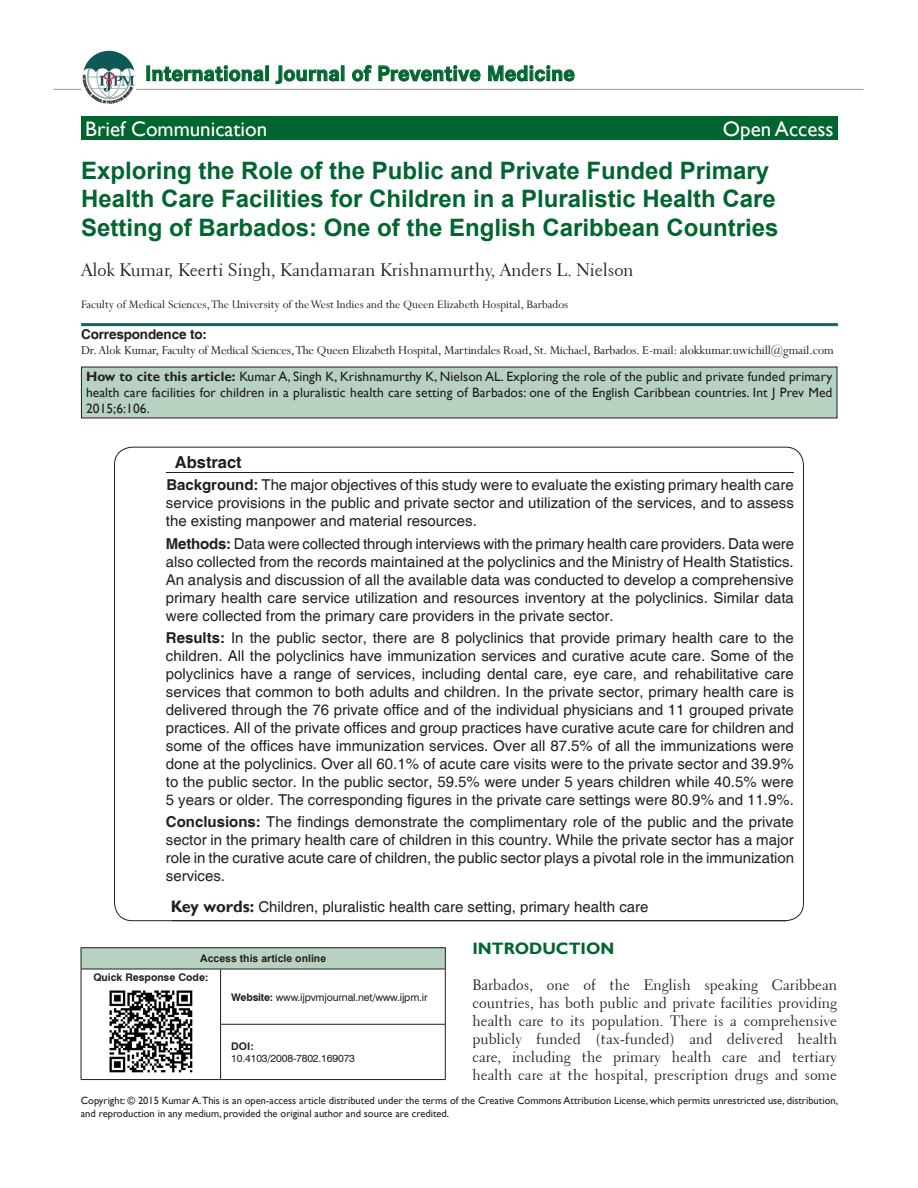
<style>
.page{position:relative;width:918px;height:1188px;background:#fff}
.page>*{position:absolute;margin:0;border:0;box-sizing:border-box;transform-origin:0 0}
.AT{font:700 24px/28.8px "Arial";color:#00652e}
.t1{font:700 21px "Corporate SBQ";color:#00652e}
.AH{font:21px "Gill Sans";color:#fff}
.AU{font:18px "Transitional 521 BT Roman A";color:#231f20}
.t2{font:700 16.5px "Gill Sans";color:#00652e}
.ABSH{font:700 16.5px "Helvetica";color:#231f20}
.ABS{font:15px/18px "Helvetica";color:#231f20;text-align:justify}
.TX{font:15px/18px "Transitional 521 BT Roman A";color:#231f20;text-align:justify}
.KWD{font:15px "Helvetica";color:#231f20}
.HIS{font:13.5px/16.2px "Gill Sans";letter-spacing:.005em;color:#231f20;text-align:justify}
.ADD{font:13.5px/15px "Perpetua";letter-spacing:-.01em;color:#231f20}
.AFF{font:12.75px "Perpetua";color:#231f20}
.Published{font:10.5px/12.6px "Gill Sans";color:#231f20}
.Web{font:10.5px "Swiss 721 BT";letter-spacing:-.015em;color:#231f20}
.DOI{font:10.5px/12.6px "Swiss 721 BT";letter-spacing:-.015em;color:#231f20}
.AAO{font:700 10.5px "Arial";color:#231f20}
.QRC{font:700 10.5px "Swiss 721 BT";color:#231f20}
.s1{font-family:"Helvetica";font-weight:700}
.s2{font-weight:700}
.s3{font-family:"Gill Sans";font-weight:700;font-size:16.5px}
</style>
<div class="page">
<hr style="left:54px;top:89px;width:810px;height:1px;background:#939598">
<img style="left:81px;top:51px;width:55px;height:52px">
<div style="left:147px;top:66px;width:3px;height:15px;border:1px solid #00652e"></div>
<svg style="left:152px;top:65px;width:112px;height:25px"></svg>
<div style="left:265px;top:65px;width:4px;height:16px;border:1px solid #00652e"></div>
<svg style="left:275px;top:65px;width:65px;height:20px"></svg>
<div style="left:341px;top:65px;width:3px;height:16px;border:1px solid #00652e"></div>
<svg style="left:352px;top:65px;width:20px;height:17px"></svg>
<svg style="left:378px;top:65px;width:103px;height:25px"></svg>
<svg style="left:488px;top:65px;width:87px;height:17px"></svg>
<hr style="left:166px;top:472px;width:628px;height:1px;background:#231f20">
<div style="left:81px;top:948px;width:364px;height:21px;background:#b8d2c1"></div>
<svg style="left:445px;top:948px;width:1px;height:21px"></svg>
<hr style="left:81px;top:1079px;width:140px;height:1px;background:#231f20">
<hr style="left:445px;top:969px;width:1px;height:55px;background:#231f20">
<hr style="left:445px;top:1024px;width:1px;height:55px;background:#231f20">
<hr style="left:220px;top:969px;width:1px;height:55px;background:#231f20">
<hr style="left:220px;top:1024px;width:226px;height:1px;background:#231f20">
<hr style="left:220px;top:1024px;width:1px;height:55px;background:#231f20">
<hr style="left:81px;top:969px;width:1px;height:55px;background:#231f20">
<hr style="left:81px;top:1024px;width:1px;height:55px;background:#231f20">
<hr style="left:81px;top:947px;width:140px;height:1px;background:#231f20">
<svg style="left:81px;top:948px;width:1px;height:21px"></svg>
<hr style="left:221px;top:947px;width:225px;height:1px;background:#231f20">
<hr style="left:81px;top:969px;width:140px;height:1px;background:#231f20">
<hr style="left:221px;top:969px;width:225px;height:1px;background:#231f20">
<hr style="left:221px;top:1079px;width:225px;height:1px;background:#231f20">
<img style="left:109px;top:990px;width:84px;height:83px">
<div style="left:81px;top:117px;width:757px;height:23px;background:#00652e"></div>
<hr style="left:81px;top:323px;width:757px;height:3px;background:#106667">
<div style="left:81px;top:367px;width:756px;height:51px;background:#b8d2c1"></div>
<h2 class="t1" style="left:145px;top:61px;width:431px">International Journal of Preventive Medicine</h2>
<p class="AH" style="left:85px;top:116px;width:183px">Brief Communication</p>
<p class="AH" style="left:723px;top:116px;width:112px">Open Access</p>
<p class="AT" style="left:81px;top:157px;width:699px">Exploring the Role of the Public and Private Funded Primary<br>Health Care Facilities for Children in a Pluralistic Health Care<br>Setting of Barbados: One of the English Caribbean Countries</p>
<p class="AU" style="left:81px;top:259px;width:554px">Alok Kumar, Keerti Singh, Kandamaran Krishnamurthy, Anders L. Nielson</p>
<p class="AFF" style="left:81px;top:296px;width:489px">Faculty of Medical Sciences, The University of the West Indies and the Queen Elizabeth Hospital, Barbados</p>
<p class="ADD" style="left:81px;top:327px;width:754px"><span class="s1">Correspondence to:<br></span>Dr.Alok Kumar, Faculty of Medical Sciences, The Queen Elizabeth Hospital, Martindales Road, St. Michael, Barbados. E‑mail: alokkumar.uwichill@gmail.com</p>
<p class="HIS" style="left:86px;top:369px;width:748px"><span class="s2">How to cite this article:</span> Kumar A, Singh K, Krishnamurthy K, Nielson AL. Exploring the role of the public and private funded primary health care facilities for children in a pluralistic health care setting of Barbados: one of the English Caribbean countries. Int J Prev Med 2015;6:106.</p>
<p class="ABSH" style="left:175px;top:452px;width:68px">Abstract</p>
<p class="ABS" style="left:166px;top:477px;width:629px"><span class="s2">Background:</span> The major objectives of this study were to evaluate the existing primary health care service provisions in the public and private sector and utilization of the services, and to assess the existing manpower and material resources.</p>
<p class="ABS" style="left:166px;top:535px;width:630px"><span class="s2">Methods:</span> Data were collected through interviews with the primary health care providers. Data were also collected from the records maintained at the polyclinics and the Ministry of Health Statistics.<br>An analysis and discussion of all the available data was conducted to develop a comprehensive primary health care service utilization and resources inventory at the polyclinics. Similar data were collected from the primary care providers in the private sector.</p>
<p class="ABS" style="left:166px;top:629px;width:629px"><span class="s2">Results:</span> In the public sector, there are 8 polyclinics that provide primary health care to the children. All the polyclinics have immunization services and curative acute care. Some of the polyclinics have a range of services, including dental care, eye care, and rehabilitative care services that common to both adults and children. In the private sector, primary health care is delivered through the 76 private office and of the individual physicians and 11 grouped private practices. All of the private offices and group practices have curative acute care for children and some of the offices have immunization services. Over all 87.5% of all the immunizations were done at the polyclinics. Over all 60.1% of acute care visits were to the private sector and 39.9% to the public sector. In the public sector, 59.5% were under 5 years children while 40.5% were 5 years or older. The corresponding figures in the private care settings were 80.9% and 11.9%.</p>
<p class="ABS" style="left:166px;top:813px;width:630px"><span class="s2">Conclusions:</span> The findings demonstrate the complimentary role of the public and the private sector in the primary health care of children in this country. While the private sector has a major role in the curative acute care of children, the public sector plays a pivotal role in the immunization services.</p>
<p class="KWD" style="left:171px;top:898px;width:479px"><span class="s3">Key words:</span> Children, pluralistic health care setting, primary health care</p>
<p class="AAO" style="left:200px;top:952px;width:128px">Access this article online</p>
<p class="QRC" style="left:93px;top:971px;width:116px">Quick Response Code:</p>
<p class="Web" style="left:231px;top:991px;width:198px"><span class="s2">Website:</span> www.ijpvmjournal.net/www.ijpm.ir</p>
<p class="DOI" style="left:231px;top:1039px;width:125px"><span class="s2">DOI:<br></span>10.4103/2008-7802.169073</p>
<h1 class="t2" style="left:472px;top:938px;width:143px">INTRODUCTION</h1>
<p class="TX" style="left:472px;top:976px;width:366px">Barbados, one of the English speaking Caribbean countries, has both public and private facilities providing health care to its population. There is a comprehensive publicly funded (tax‑funded) and delivered health care, including the primary health care and tertiary health care at the hospital, prescription drugs and some</p>
<p class="Published" style="left:81px;top:1094px;width:759px">Copyright: © 2015 Kumar A.This is an open‑access article distributed under the terms of the Creative Commons Attribution License, which permits unrestricted use, distribution, and reproduction in any medium, provided the original author and source are credited.</p>
</div>
